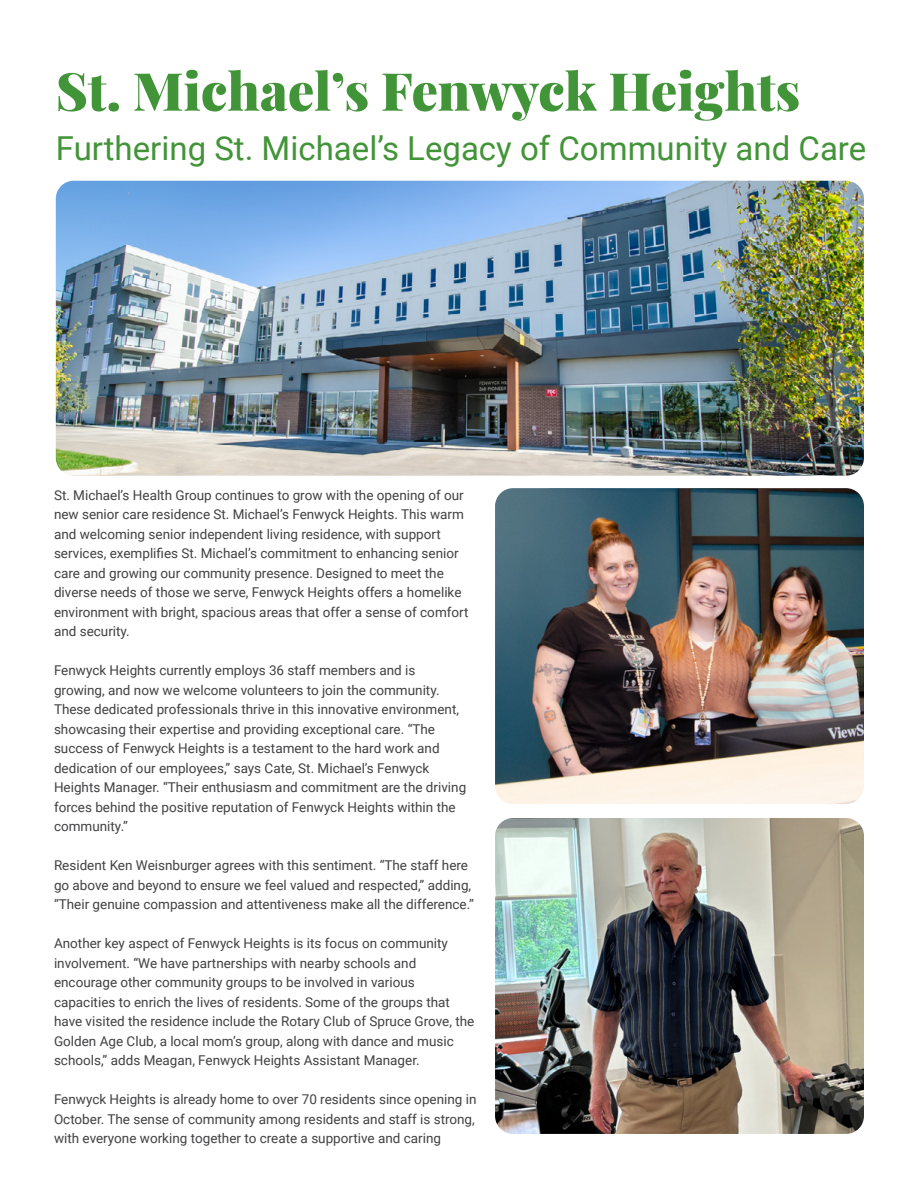
<style>
.page{position:relative;width:918px;height:1188px;background:#fff}
.page>*{position:absolute;margin:0;border:0;box-sizing:border-box;transform-origin:0 0}
.t1{font:900 52.5px "Playfair Display";color:#429438}
.t2{font:33px "Roboto";color:#429438}
.t3{font:13.5px/19.5px "Roboto";color:#414042}
</style>
<div class="page">
<img style="left:56px;top:181px;width:808px;height:295px">
<img style="left:495px;top:488px;width:369px;height:316px">
<img style="left:495px;top:818px;width:369px;height:316px">
<h1 class="t1" style="left:56px;top:50px;width:746px">St. Michael’s Fenwyck Heights</h1>
<h2 class="t2" style="left:56px;top:125px;width:812px">Furthering St. Michael’s Legacy of Community and Care</h2>
<p class="t3" style="left:54px;top:485px;width:416px">St. Michael’s Health Group continues to grow with the opening of our new senior care residence St. Michael’s Fenwyck Heights. This warm and welcoming senior independent living residence, with support services, exemplifies St. Michael’s commitment to enhancing senior care and growing our community presence. Designed to meet the diverse needs of those we serve, Fenwyck Heights offers a homelike environment with bright, spacious areas that offer a sense of comfort and security.</p>
<p class="t3" style="left:54px;top:660px;width:414px">Fenwyck Heights currently employs 36 staff members and is growing, and now we welcome volunteers to join the community.<br>These dedicated professionals thrive in this innovative environment, showcasing their expertise and providing exceptional care. “The success of Fenwyck Heights is a testament to the hard work and dedication of our employees,” says Cate, St. Michael’s Fenwyck Heights Manager. “Their enthusiasm and commitment are the driving forces behind the positive reputation of Fenwyck Heights within the community.”</p>
<p class="t3" style="left:54px;top:855px;width:422px">Resident Ken Weisnburger agrees with this sentiment. “The staff here go above and beyond to ensure we feel valued and respected,” adding, “Their genuine compassion and attentiveness make all the difference.”</p>
<p class="t3" style="left:54px;top:933px;width:422px">Another key aspect of Fenwyck Heights is its focus on community involvement. “We have partnerships with nearby schools and encourage other community groups to be involved in various capacities to enrich the lives of residents. Some of the groups that have visited the residence include the Rotary Club of Spruce Grove, the Golden Age Club, a local mom’s group, along with dance and music schools,” adds Meagan, Fenwyck Heights Assistant Manager.</p>
<p class="t3" style="left:54px;top:1089px;width:424px">Fenwyck Heights is already home to over 70 residents since opening in<br>October. The sense of community among residents and staff is strong, with everyone working together to create a supportive and caring</p>
</div>
